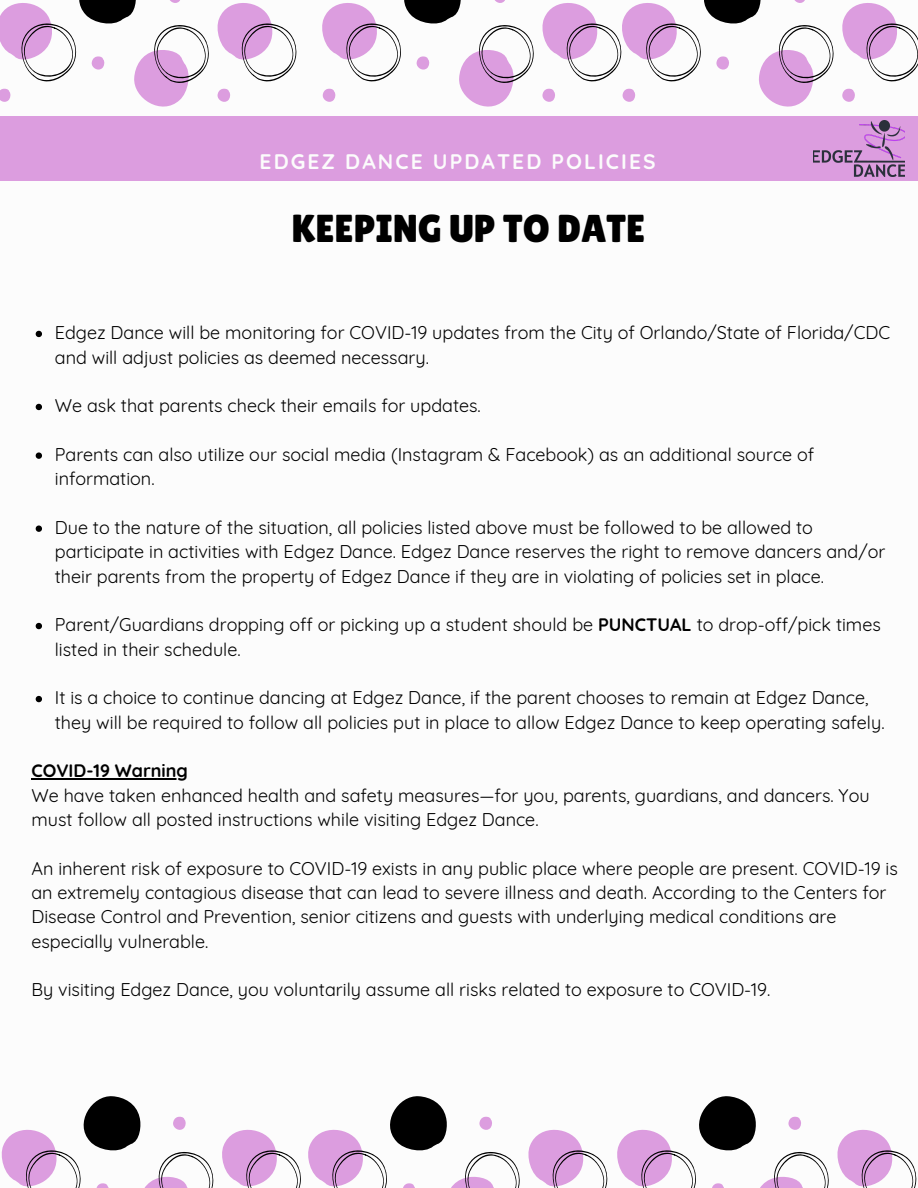
<style>
.page{position:relative;width:918px;height:1188px;background:#fff}
.page>*{position:absolute;margin:0;border:0;box-sizing:border-box;transform-origin:0 0}
.t1{font:38.85px "Lilita One";color:#000}
.t2{font:700 21px "Quicksand";letter-spacing:.1em;color:#fcfcfc}
.t3{font:18px/24.3px "Quicksand";color:#000}
.t4{font:700 18px "Quicksand";color:#000}
.s1{font-weight:700}
</style>
<div class="page">
<div style="left:0;top:117px;width:918px;height:64px;background:#dc9ddf"></div>
<img style="left:814px;top:120px;width:91px;height:57px">
<svg style="left:322px;top:0;width:212px;height:107px"></svg>
<svg style="left:217px;top:88px;width:14px;height:14px"></svg>
<svg style="left:0;top:0;width:209px;height:107px"></svg>
<svg style="left:217px;top:3px;width:80px;height:79px"></svg>
<svg style="left:542px;top:0;width:376px;height:107px"></svg>
<svg style="left:528px;top:1129px;width:80px;height:59px"></svg>
<svg style="left:1px;top:1096px;width:519px;height:92px"></svg>
<svg style="left:617px;top:1096px;width:212px;height:92px"></svg>
<svg style="left:837px;top:1129px;width:80px;height:59px"></svg>
<svg style="left:36px;top:331px;width:6px;height:6px"></svg>
<svg style="left:36px;top:404px;width:6px;height:6px"></svg>
<svg style="left:36px;top:452px;width:6px;height:7px"></svg>
<svg style="left:36px;top:526px;width:6px;height:6px"></svg>
<svg style="left:36px;top:623px;width:6px;height:6px"></svg>
<svg style="left:36px;top:696px;width:6px;height:6px"></svg>
<hr style="left:31px;top:778px;width:157px;height:2px;background:#000">
<p class="t2" style="left:260px;top:148px;width:398px">EDGEZ DANCE UPDATED POLICIES</p>
<p class="t1" style="left:291px;top:206px;width:355px">KEEPING UP TO DATE</p>
<p class="t3" style="left:55px;top:320px;width:837px">Edgez Dance will be monitoring for COVID-19 updates from the City of Orlando/State of Florida/CDC and will adjust policies as deemed necessary.</p>
<p class="t3" style="left:55px;top:393px;width:427px">We ask that parents check their emails for updates.</p>
<p class="t3" style="left:55px;top:442px;width:761px">Parents can also utilize our social media (Instagram &amp; Facebook) as an additional source of information.</p>
<p class="t3" style="left:55px;top:515px;width:832px">Due to the nature of the situation, all policies listed above must be followed to be allowed to participate in activities with Edgez Dance. Edgez Dance reserves the right to remove dancers and/or their parents from the property of Edgez Dance if they are in violating of policies set in place.</p>
<p class="t3" style="left:55px;top:612px;width:827px">Parent/Guardians dropping off or picking up a student should be <span class="s1">PUNCTUAL</span> to drop-off/pick times listed in their schedule.</p>
<p class="t3" style="left:55px;top:685px;width:831px">It is a choice to continue dancing at Edgez Dance, if the parent chooses to remain at Edgez Dance, they will be required to follow all policies put in place to allow Edgez Dance to keep operating safely.</p>
<p class="t4" style="left:31px;top:759px;width:158px">COVID-19 Warning</p>
<p class="t3" style="left:31px;top:783px;width:840px">We have taken enhanced health and safety measures—for you, parents, guardians, and dancers. You must follow all posted instructions while visiting Edgez Dance.</p>
<p class="t3" style="left:31px;top:856px;width:868px">An inherent risk of exposure to COVID-19 exists in any public place where people are present. COVID-19 is an extremely contagious disease that can lead to severe illness and death. According to the Centers for Disease Control and Prevention, senior citizens and guests with underlying medical conditions are especially vulnerable.</p>
<p class="t3" style="left:31px;top:978px;width:741px">By visiting Edgez Dance, you voluntarily assume all risks related to exposure to COVID-19.</p>
</div>
